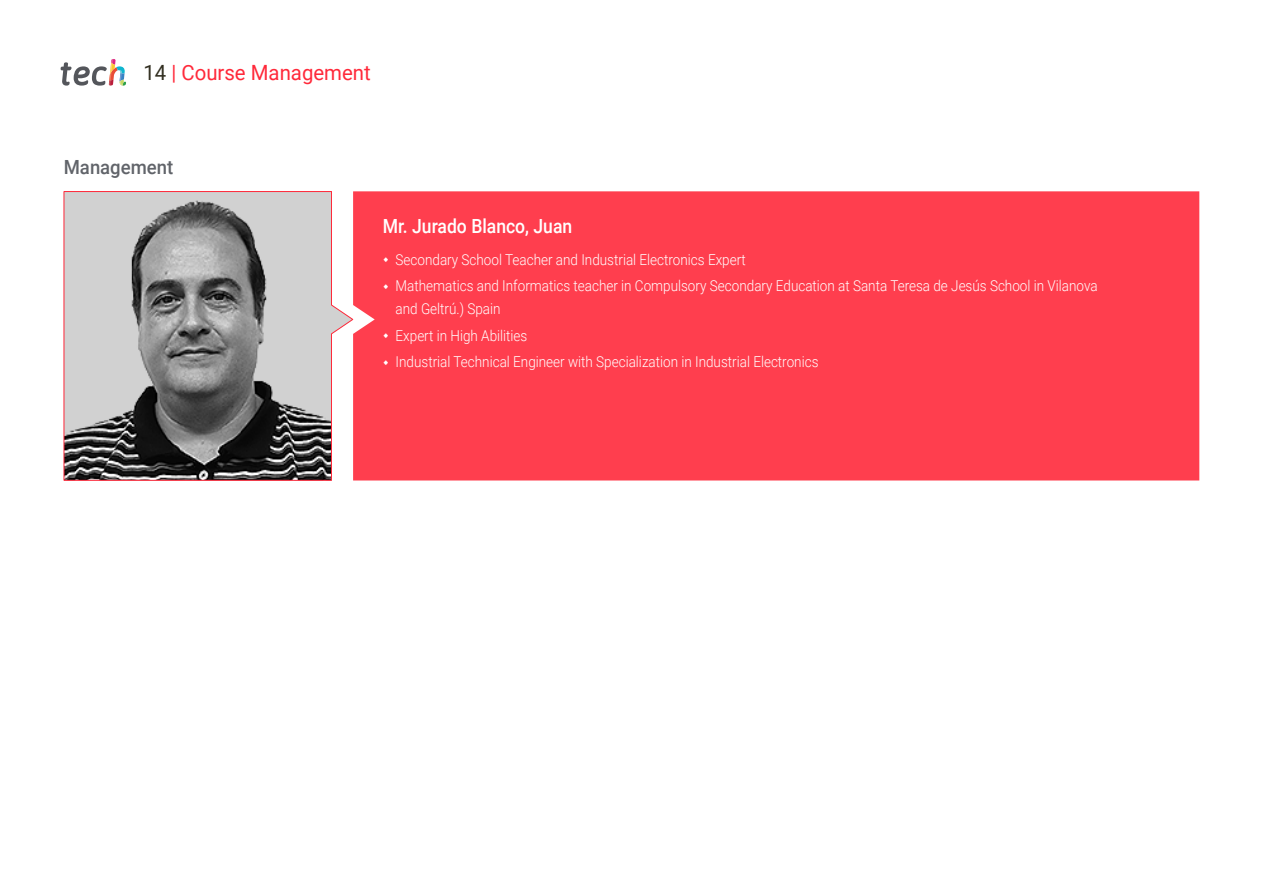
<style>
.page{position:relative;width:1263px;height:893px;background:#fff}
.page>*{position:absolute;margin:0;border:0;box-sizing:border-box;transform-origin:0 0}
.t1{font:21px "Roboto";color:#ff293a}
.t2{font:500 19.5px "Roboto";color:#fff;scale:.9 1}
.t3{font:500 19.5px "Roboto";color:#61646a;scale:.95 1}
.t4{font:300 15px/26.7px "Roboto";color:#fff;scale:.9 1}
.s1{color:#312e20}
</style>
<div class="page">
<svg style="left:61px;top:59px;width:65px;height:27px"></svg>
<div style="left:353px;top:191px;width:846px;height:289px;background:#ff3e4e"></div>
<svg style="left:64px;top:191px;width:289px;height:290px;background:#9e9c9c"></svg>
<svg style="left:384px;top:257px;width:4px;height:5px"></svg>
<svg style="left:384px;top:284px;width:4px;height:5px"></svg>
<svg style="left:384px;top:333px;width:4px;height:5px"></svg>
<svg style="left:384px;top:360px;width:4px;height:5px"></svg>
<h1 class="t1" style="left:144px;top:57px;width:229px"><span class="s1">14</span> | Course Management</h1>
<h2 class="t3" style="left:64px;top:154px;width:117px">Management</h2>
<h2 class="t2" style="left:383px;top:212px;width:212px">Mr. Jurado Blanco, Juan</h2>
<p class="t4" style="left:396px;top:245px;width:781px">Secondary School Teacher and Industrial Electronics Expert<br>Mathematics and Informatics teacher in Compulsory Secondary Education at Santa Teresa de Jesús School in Vilanova</p>
<p class="t4" style="left:396px;top:294px;width:471px">and Geltrú.) Spain<br>Expert in High Abilities<br>Industrial Technical Engineer with Specialization in Industrial Electronics</p>
</div>
